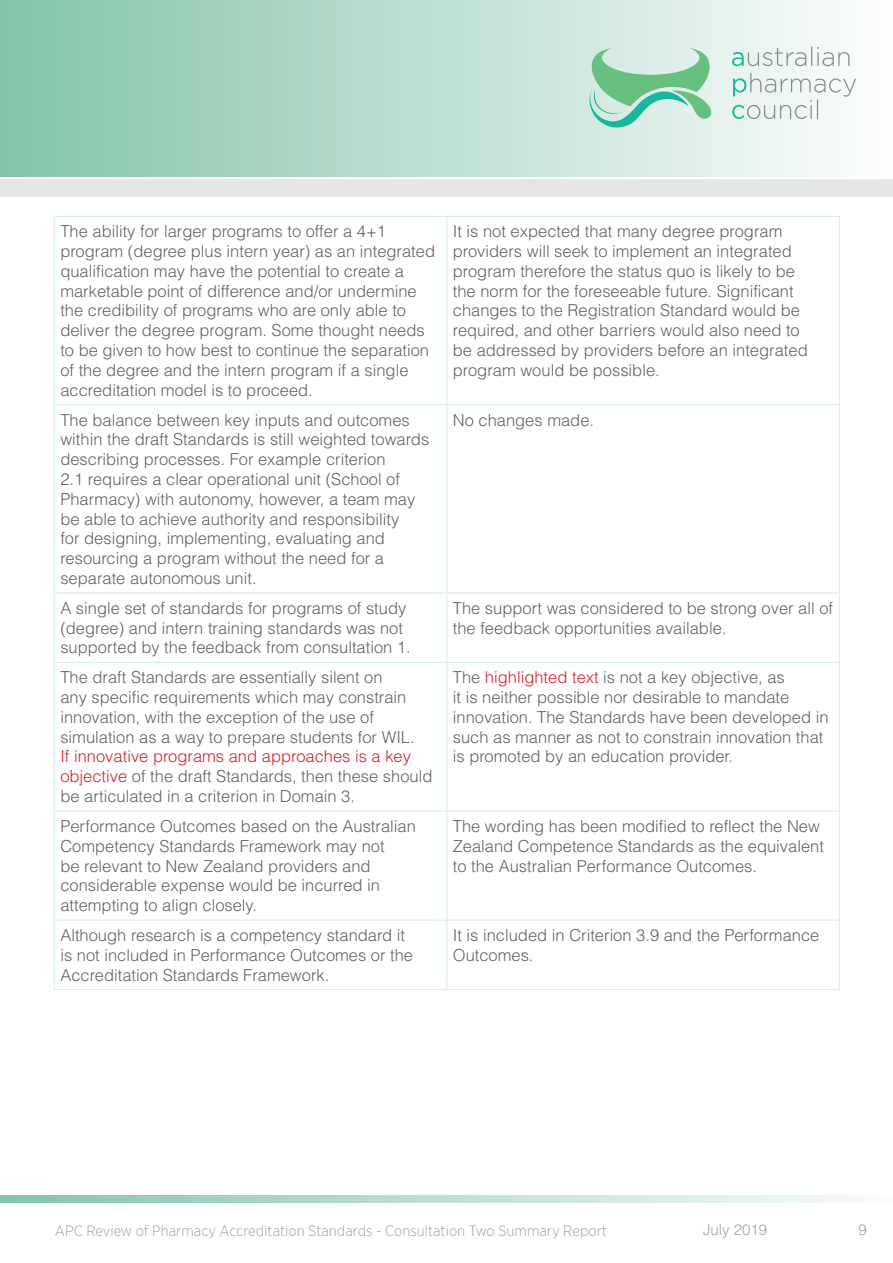
<style>
.page{position:relative;width:893px;height:1263px;background:#fff}
.page>*{position:absolute;margin:0;border:0;box-sizing:border-box;transform-origin:0 0}
.t1{font:300 16.5px/19.8px "Helvetica LT Std";color:#636363}
.t2{font:300 15px "Gotham Narrow";color:#a1a1a1}
.t3{font:300 15px "Helvetica LT Std";color:#a1a1a1}
.s1{color:#d2232a}
</style>
<div class="page">
<svg style="left:0;top:0;width:850px;height:177px;background:#b7dccd"></svg>
<svg style="left:0;top:177px;width:893px;height:20px;background:#e6e8e9"></svg>
<svg style="left:0;top:1195px;width:853px;height:8px;background:#bcded1"></svg>
<svg style="left:589px;top:48px;width:125px;height:79px;background:#a6dabe"></svg>
<svg style="left:732px;top:46px;width:117px;height:20px"></svg>
<svg style="left:732px;top:73px;width:124px;height:46px"></svg>
<hr style="left:54px;top:216px;width:393px;height:1px;background:#d7ede7">
<hr style="left:447px;top:216px;width:393px;height:1px;background:#d7ede7">
<hr style="left:446px;top:217px;width:1px;height:187px;background:#d7ede7">
<hr style="left:54px;top:404px;width:393px;height:1px;background:#d7ede7">
<hr style="left:447px;top:404px;width:393px;height:1px;background:#d7ede7">
<hr style="left:446px;top:405px;width:1px;height:187px;background:#d7ede7">
<hr style="left:54px;top:592px;width:393px;height:1px;background:#d7ede7">
<hr style="left:447px;top:592px;width:393px;height:1px;background:#d7ede7">
<hr style="left:446px;top:593px;width:1px;height:69px;background:#d7ede7">
<hr style="left:54px;top:662px;width:393px;height:1px;background:#d7ede7">
<hr style="left:447px;top:662px;width:393px;height:1px;background:#d7ede7">
<hr style="left:446px;top:663px;width:1px;height:148px;background:#d7ede7">
<hr style="left:54px;top:811px;width:393px;height:1px;background:#d7ede7">
<hr style="left:447px;top:811px;width:393px;height:1px;background:#d7ede7">
<hr style="left:446px;top:811px;width:1px;height:109px;background:#d7ede7">
<hr style="left:54px;top:920px;width:393px;height:1px;background:#d7ede7">
<hr style="left:447px;top:920px;width:393px;height:1px;background:#d7ede7">
<hr style="left:446px;top:920px;width:1px;height:69px;background:#d7ede7">
<hr style="left:54px;top:217px;width:1px;height:187px;background:#d7ede7">
<hr style="left:839px;top:217px;width:1px;height:187px;background:#d7ede7">
<hr style="left:54px;top:405px;width:1px;height:187px;background:#d7ede7">
<hr style="left:839px;top:405px;width:1px;height:187px;background:#d7ede7">
<hr style="left:54px;top:593px;width:1px;height:69px;background:#d7ede7">
<hr style="left:839px;top:593px;width:1px;height:69px;background:#d7ede7">
<hr style="left:54px;top:663px;width:1px;height:148px;background:#d7ede7">
<hr style="left:839px;top:663px;width:1px;height:148px;background:#d7ede7">
<hr style="left:54px;top:811px;width:1px;height:109px;background:#d7ede7">
<hr style="left:839px;top:811px;width:1px;height:109px;background:#d7ede7">
<hr style="left:54px;top:920px;width:1px;height:69px;background:#d7ede7">
<hr style="left:839px;top:920px;width:1px;height:69px;background:#d7ede7">
<hr style="left:54px;top:989px;width:393px;height:1px;background:#d7ede7">
<hr style="left:447px;top:989px;width:393px;height:1px;background:#d7ede7">
<p class="t1" style="left:60px;top:221px;width:376px">The ability for larger programs to offer a 4+1 program (degree plus intern year) as an integrated qualification may have the potential to create a marketable point of difference and/or undermine the credibility of programs who are only able to deliver the degree program. Some thought needs to be given to how best to continue the separation of the degree and the intern program if a single accreditation model is to proceed.</p>
<p class="t1" style="left:453px;top:221px;width:356px">It is not expected that many degree program providers will seek to implement an integrated program therefore the status quo is likely to be the norm for the foreseeable future. Significant changes to the Registration Standard would be required, and other barriers would also need to be addressed by providers before an integrated program would be possible.</p>
<p class="t1" style="left:60px;top:410px;width:370px">The balance between key inputs and outcomes within the draft Standards is still weighted towards describing processes. For example criterion<br>2.1 requires a clear operational unit (School of Pharmacy) with autonomy, however, a team may be able to achieve authority and responsibility<br>for designing, implementing, evaluating and resourcing a program without the need for a separate autonomous unit.</p>
<p class="t1" style="left:453px;top:410px;width:143px">No changes made.</p>
<p class="t1" style="left:60px;top:598px;width:352px">A single set of standards for programs of study (degree) and intern training standards was not supported by the feedback from consultation 1.</p>
<p class="t1" style="left:453px;top:598px;width:382px">The support was considered to be strong over all of the feedback opportunities available.</p>
<p class="t1" style="left:60px;top:667px;width:356px">The draft Standards are essentially silent on<br>any specific requirements which may constrain innovation, with the exception of the use of simulation as a way to prepare students for WIL.</p>
<p class="t1" style="left:60px;top:746px;width:374px"><span class="s1">If innovative programs and approaches is a key objective</span> of the draft Standards, then these should be articulated in a criterion in Domain 3.</p>
<p class="t1" style="left:453px;top:667px;width:377px">The <span class="s1">highlighted text</span> is not a key objective, as<br>it is neither possible nor desirable to mandate innovation. The Standards have been developed in such as manner as not to constrain innovation that is promoted by an education provider.</p>
<p class="t1" style="left:60px;top:816px;width:357px">Performance Outcomes based on the Australian Competency Standards Framework may not<br>be relevant to New Zealand providers and considerable expense would be incurred in attempting to align closely.</p>
<p class="t1" style="left:453px;top:816px;width:373px">The wording has been modified to reflect the New<br>Zealand Competence Standards as the equivalent to the Australian Performance Outcomes.</p>
<p class="t1" style="left:60px;top:925px;width:354px">Although research is a competency standard it is not included in Performance Outcomes or the<br>Accreditation Standards Framework.</p>
<p class="t1" style="left:453px;top:925px;width:368px">It is included in Criterion 3.9 and the Performance<br>Outcomes.</p>
<p class="t2" style="left:55px;top:1221px;width:554px">APC Review of Pharmacy Accreditation Standards - Consultation Two Summary Report</p>
<p class="t3" style="left:703px;top:1221px;width:66px">July 2019</p>
<p class="t3" style="left:858px;top:1221px;width:10px">9</p>
</div>
